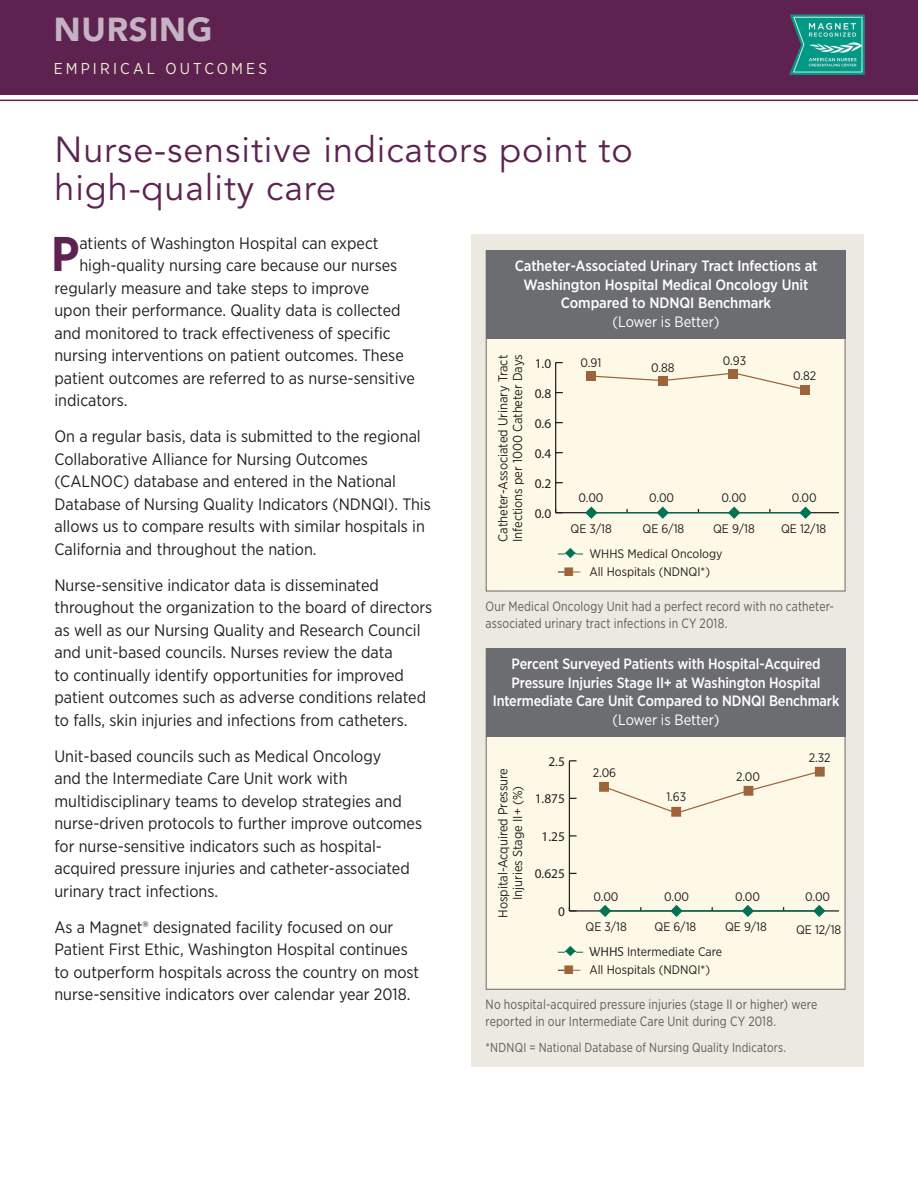
<style>
.page{position:relative;width:918px;height:1188px;background:#fff}
.page>*{position:absolute;margin:0;border:0;box-sizing:border-box;transform-origin:0 0}
._1st_paragraph{font:700 48.6px "Gotham Narrow";color:#5e2250}
.NEW_Headline{font:36px/37.5px "Avenir";letter-spacing:.025em;color:#5e2250}
.Headline{font:900 33px "Avenir";letter-spacing:.025em;color:#c5b2c2}
.t1{font:18px "Minion Pro";color:#231f20}
.Body_text{font:16.5px/22.5px "Gotham Narrow";color:#231f20}
._1st_paragraph-2{font:16.5px "Gotham Narrow";color:#231f20}
.NEW_Eyebrow{font:15.75px "Gotham Narrow";letter-spacing:.2em;color:#eeeecf}
.Chart_Title{font:500 15px/18.6px "Gotham Narrow";letter-spacing:-.01em;color:#fff;text-align:center}
.Chart_Title-2{font:15px "Gotham Narrow";letter-spacing:-.005em;color:#fff}
.NEW_Caption{font:13.5px/16.5px "Gotham Narrow";letter-spacing:.01em;color:#5d5d59;scale:.9 1}
.t2{font:13.35px "Myriad Pro";color:#231f20}
.t3{font:13.05px/14.7px "Gotham Narrow";letter-spacing:-.005em;color:#231f20}
.NEW_Caption-2{font:13.05px "Gotham Narrow";letter-spacing:.01em;color:#5d5d59;scale:.9 1}
.t4{font:12.3px "Gotham Narrow";color:#231f20}
.s1{font-weight:400}
.s2{color:#007354}
.s3{color:#9e633b}
.s4{font-family:"Fresco Inf Sans"}
</style>
<div class="page">
<div style="left:0;top:0;width:918px;height:94px;background:#5e2250"></div>
<hr style="left:0;top:100px;width:918px;height:1px;background:#5e2250">
<img style="left:789px;top:15px;width:76px;height:60px">
<div style="left:472px;top:234px;width:392px;height:832px;background:#ece9e1"></div>
<div style="left:486px;top:250px;width:360px;height:342px;background:#fef9e7;border:1px solid #6c6d70"></div>
<div style="left:486px;top:250px;width:360px;height:89px;background:#6c6d70"></div>
<hr style="left:556px;top:512px;width:283px;height:1px;background:#231f20">
<hr style="left:555px;top:363px;width:1px;height:150px;background:#231f20">
<svg style="left:596px;top:372px;width:204px;height:17px"></svg>
<hr style="left:591px;top:512px;width:72px;height:1px;background:#007354">
<hr style="left:663px;top:512px;width:71px;height:1px;background:#007354">
<hr style="left:734px;top:512px;width:72px;height:1px;background:#007354">
<svg style="left:584px;top:506px;width:14px;height:13px"></svg>
<svg style="left:656px;top:506px;width:14px;height:13px"></svg>
<svg style="left:727px;top:506px;width:14px;height:13px"></svg>
<svg style="left:799px;top:506px;width:14px;height:13px"></svg>
<div style="left:587px;top:371px;width:9px;height:10px;background:#9e633b"></div>
<div style="left:659px;top:376px;width:9px;height:10px;background:#9e633b"></div>
<div style="left:729px;top:369px;width:9px;height:9px;background:#9e633b"></div>
<div style="left:800px;top:385px;width:10px;height:10px;background:#9e633b"></div>
<svg style="left:558px;top:553px;width:25px;height:2px"></svg>
<svg style="left:558px;top:572px;width:22px;height:1px"></svg>
<div style="left:486px;top:649px;width:360px;height:341px;background:#fef9e7;border:1px solid #6c6d70"></div>
<div style="left:486px;top:649px;width:360px;height:88px;background:#6c6d70"></div>
<hr style="left:569px;top:910px;width:270px;height:2px;background:#231f20">
<hr style="left:569px;top:761px;width:1px;height:150px;background:#231f20">
<svg style="left:569px;top:907px;width:8px;height:5px"></svg>
<svg style="left:570px;top:835px;width:7px;height:2px"></svg>
<svg style="left:604px;top:770px;width:211px;height:45px"></svg>
<hr style="left:605px;top:910px;width:71px;height:2px;background:#007354">
<hr style="left:677px;top:910px;width:71px;height:2px;background:#007354">
<hr style="left:748px;top:910px;width:71px;height:2px;background:#007354">
<svg style="left:598px;top:905px;width:14px;height:12px"></svg>
<svg style="left:670px;top:905px;width:14px;height:12px"></svg>
<svg style="left:741px;top:905px;width:14px;height:12px"></svg>
<svg style="left:812px;top:905px;width:14px;height:12px"></svg>
<div style="left:599px;top:782px;width:10px;height:10px;background:#9e633b;border:1px solid #9e633b"></div>
<div style="left:671px;top:807px;width:10px;height:10px;background:#9e633b;border:1px solid #9e633b"></div>
<div style="left:744px;top:786px;width:9px;height:10px;background:#9e633b;border:1px solid #9e633b"></div>
<div style="left:815px;top:767px;width:10px;height:10px;background:#9e633b;border:1px solid #9e633b"></div>
<svg style="left:558px;top:951px;width:25px;height:2px"></svg>
<svg style="left:558px;top:970px;width:22px;height:1px"></svg>
<p class="Headline" style="left:54px;top:10px;width:160px">NURSING</p>
<p class="NEW_Eyebrow" style="left:54px;top:59px;width:215px">EMPIRICAL OUTCOMES</p>
<p class="NEW_Headline" style="left:54px;top:132px;width:580px">Nurse-sensitive indicators point to high-quality care</p>
<p class="_1st_paragraph" style="left:51px;top:223px;width:30px">P</p>
<p class="_1st_paragraph-2" style="left:79px;top:233px;width:301px">atients of Washington Hospital can expect</p>
<p class="_1st_paragraph-2" style="left:79px;top:255px;width:319px">high-quality nursing care because our nurses</p>
<p class="_1st_paragraph-2" style="left:54px;top:278px;width:316px">regularly measure and take steps to improve</p>
<p class="_1st_paragraph-2" style="left:54px;top:300px;width:348px">upon their performance. Quality data is collected</p>
<p class="_1st_paragraph-2" style="left:54px;top:323px;width:338px">and monitored to track effectiveness of specific</p>
<p class="_1st_paragraph-2" style="left:54px;top:345px;width:351px">nursing interventions on patient outcomes. These</p>
<p class="_1st_paragraph-2" style="left:54px;top:368px;width:362px">patient outcomes are referred to as nurse-sensitive</p>
<p class="_1st_paragraph-2" style="left:54px;top:390px;width:75px">indicators.</p>
<p class="Body_text" style="left:54px;top:425px;width:378px">On a regular basis, data is submitted to the regional Collaborative Alliance for Nursing Outcomes (CALNOC) database and entered in the National Database of Nursing Quality Indicators (NDNQI). This allows us to compare results with similar hospitals in California and throughout the nation.</p>
<p class="Body_text" style="left:54px;top:573px;width:379px">Nurse-sensitive indicator data is disseminated throughout the organization to the board of directors as well as our Nursing Quality and Research Council and unit-based councils. Nurses review the data<br>to continually identify opportunities for improved patient outcomes such as adverse conditions related to falls, skin injuries and infections from catheters.</p>
<p class="Body_text" style="left:54px;top:744px;width:369px">Unit-based councils such as Medical Oncology<br>and the Intermediate Care Unit work with multidisciplinary teams to develop strategies and nurse-driven protocols to further improve outcomes for nurse-sensitive indicators such as hospital&shy;acquired pressure injuries and catheter-associated urinary tract infections.</p>
<p class="Body_text" style="left:54px;top:915px;width:366px">As a Magnet® designated facility focused on our Patient First Ethic, Washington Hospital continues to outperform hospitals across the country on most nurse-sensitive indicators over calendar year 2018.</p>
<p class="Chart_Title" style="left:515px;top:256px;width:304px">Catheter-Associated Urinary Tract Infections at Washington Hospital Medical Oncology Unit Compared to NDNQI Benchmark<br><span class="s1">(Lower is Better)</span></p>
<p class="t1" style="left:711px;top:256px;width:8px">-</p>
<p class="t3" style="left:495px;top:542px;width:189px;rotate:-90deg">Catheter-Associated Urinary Tract<br>Infections per 1000 Catheter Days</p>
<p class="t2" style="left:535px;top:355px;width:18px">1.0</p>
<p class="t4" style="left:581px;top:355px;width:22px">0.91</p>
<p class="t2" style="left:535px;top:385px;width:18px">0.8</p>
<p class="t2" style="left:535px;top:415px;width:18px">0.6</p>
<p class="t2" style="left:535px;top:445px;width:18px">0.4</p>
<p class="t2" style="left:535px;top:475px;width:18px">0.2</p>
<p class="t4" style="left:651px;top:360px;width:25px">0.88</p>
<p class="t4" style="left:723px;top:353px;width:25px">0.93</p>
<p class="t4" style="left:793px;top:368px;width:25px">0.82</p>
<p class="t2" style="left:535px;top:505px;width:18px">0.0</p>
<p class="t4" style="left:579px;top:490px;width:26px">0.00</p>
<p class="t4" style="left:649px;top:490px;width:26px">0.00</p>
<p class="t4" style="left:722px;top:490px;width:26px">0.00</p>
<p class="t4" style="left:792px;top:490px;width:26px">0.00</p>
<p class="t4" style="left:571px;top:521px;width:43px">QE 3/18</p>
<p class="t4" style="left:643px;top:521px;width:43px">QE 6/18</p>
<p class="t4" style="left:713px;top:521px;width:43px">QE 9/18</p>
<p class="t4" style="left:781px;top:521px;width:47px">QE 12/18</p>
<p class="t4" style="left:565px;top:546px;width:159px"><span class="s2">◆</span> WHHS Medical Oncology</p>
<p class="t4" style="left:564px;top:564px;width:147px"><span class="s3">■</span> All Hospitals (NDNQI*)</p>
<p class="NEW_Caption" style="left:486px;top:598px;width:388px">Our Medical Oncology Unit had a perfect record with no catheter&shy;associated urinary tract infections in CY 2018.</p>
<p class="Chart_Title" style="left:493px;top:654px;width:348px">Percent Surveyed Patients with Hospital-Acquired<br>Pressure Injuries Stage II+ at Washington Hospital<br>Intermediate Care Unit Compared to NDNQI Benchmark</p>
<p class="Chart_Title-2" style="left:613px;top:710px;width:109px">(Lower is Better)</p>
<p class="t3" style="left:495px;top:918px;width:151px;text-align:center;rotate:-90deg">Hospital-Acquired Pressure<br>Injuries Stage II+ (%)</p>
<p class="t2" style="left:548px;top:753px;width:18px">2.5</p>
<p class="t2" style="left:535px;top:791px;width:32px">1.875</p>
<p class="t2" style="left:542px;top:828px;width:25px">1.25</p>
<p class="t2" style="left:535px;top:866px;width:32px">0.625</p>
<p class="t4" style="left:593px;top:765px;width:25px">2.06</p>
<p class="t4" style="left:666px;top:789px;width:21px">1.63</p>
<p class="t4" style="left:736px;top:769px;width:26px">2.00</p>
<p class="t4" style="left:809px;top:750px;width:23px">2.32</p>
<p class="t4" style="left:594px;top:889px;width:26px">0.00</p>
<p class="t4" style="left:664px;top:889px;width:26px">0.00</p>
<p class="t4" style="left:735px;top:889px;width:26px">0.00</p>
<p class="t4" style="left:805px;top:889px;width:26px">0.00</p>
<p class="t4" style="left:586px;top:919px;width:43px">QE 3/18</p>
<p class="t4" style="left:655px;top:919px;width:43px">QE 6/18</p>
<p class="t4" style="left:725px;top:919px;width:43px">QE 9/18</p>
<p class="t4" style="left:796px;top:922px;width:47px">QE 12/18</p>
<p class="t4" style="left:565px;top:944px;width:159px"><span class="s2">◆</span> <span class="s4">WHHS</span> Intermediate Care</p>
<p class="t4" style="left:564px;top:962px;width:147px"><span class="s3">■</span> All Hospitals (NDNQI*)</p>
<p class="t2" style="left:558px;top:903px;width:8px">0</p>
<p class="NEW_Caption" style="left:486px;top:996px;width:370px">No hospital-acquired pressure injuries (stage II or higher) were reported in our Intermediate Care Unit during CY 2018.</p>
<p class="NEW_Caption-2" style="left:486px;top:1039px;width:335px">*NDNQI = National Database of Nursing Quality Indicators.</p>
</div>
